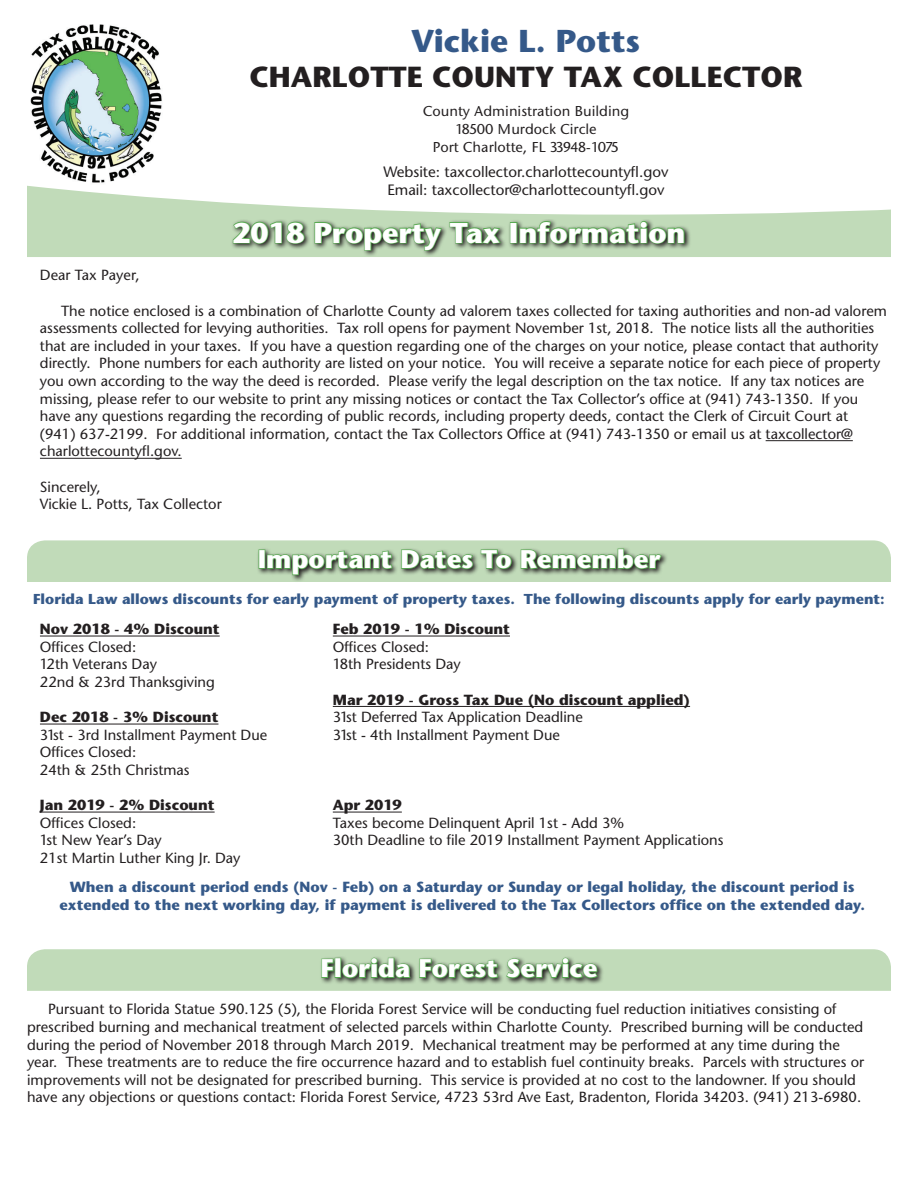
<style>
.page{position:relative;width:918px;height:1188px;background:#fff}
.page>*{position:absolute;margin:0;border:0;box-sizing:border-box;transform-origin:0 0}
.t1{font:700 31.65px "Stone Sans";color:#355989}
.t2{font:700 28.95px "Stone Sans";color:#231f20}
.t3{font:700 28.5px "Stone Sans";color:#fff}
.t4{font:700 25.5px "Stone Sans";color:#fff}
.t5{font:15px/18px "Stone Sans";color:#231f20}
.t6{font:15px/18px "Stone Sans Medium DTC";color:#231f20;text-align:center}
.t7{font:14.7px/17.5px "Stone Sans";color:#231f20}
.t8{font:700 14.7px/17.5px "Stone Sans";color:#355989;text-align:center}
.t9{font:700 14.7px "Stone Sans";color:#231f20}
.t10{font:700 14.4px "Stone Sans";color:#355989}
</style>
<div class="page">
<img style="left:27px;top:24px;width:135px;height:162px">
<svg style="left:27px;top:186px;width:864px;height:71px;fill:#c1dbb9"></svg>
<svg style="left:230px;top:219px;width:461px;height:38px;background:#b7cfaf"></svg>
<svg style="left:231px;top:221px;width:74px;height:24px;background:#658560"></svg>
<svg style="left:314px;top:221px;width:129px;height:30px;background:#7b9a74"></svg>
<svg style="left:449px;top:221px;width:53px;height:24px"></svg>
<div style="left:510px;top:222px;width:7px;height:22px;border:2px solid #57ab50"></div>
<svg style="left:519px;top:220px;width:166px;height:25px;background:#71926b"></svg>
<svg style="left:27px;top:540px;width:864px;height:42px;background:#acc6a4"></svg>
<svg style="left:27px;top:949px;width:864px;height:42px;background:#b3ceac"></svg>
<hr style="left:766px;top:440px;width:87px;height:1px;background:#231f20">
<hr style="left:40px;top:458px;width:142px;height:1px;background:#231f20">
<hr style="left:40px;top:636px;width:180px;height:1px;background:#231f20">
<hr style="left:40px;top:724px;width:178px;height:1px;background:#231f20">
<hr style="left:40px;top:812px;width:175px;height:1px;background:#231f20">
<hr style="left:333px;top:636px;width:177px;height:1px;background:#231f20">
<hr style="left:333px;top:706px;width:357px;height:1px;background:#231f20">
<hr style="left:333px;top:812px;width:69px;height:1px;background:#231f20">
<h1 class="t1" style="left:412px;top:21px;width:230px">Vickie L. Potts</h1>
<h2 class="t2" style="left:250px;top:59px;width:554px">CHARLOTTE COUNTY TAX COLLECTOR</h2>
<p class="t6" style="left:423px;top:102px;width:208px">County Administration Building<br>18500 Murdock Circle<br>Port Charlotte, FL 33948-1075</p>
<p class="t5" style="left:383px;top:163px;width:287px">Website: taxcollector.charlottecountyfl.gov<br>Email: taxcollector@charlottecountyfl.gov</p>
<h3 class="t3" style="left:232px;top:215px;width:455px">2018 Property Tax Information</h3>
<p class="t7" style="left:40px;top:266px;width:101px">Dear Tax Payer,</p>
<p class="t7" style="left:40px;top:302px;width:849px;text-indent:21px">The notice enclosed is a combination of Charlotte County ad valorem taxes collected for taxing authorities and non-ad valorem assessments collected for levying authorities. Tax roll opens for payment November 1st, 2018. The notice lists all the authorities that are included in your taxes. If you have a question regarding one of the charges on your notice, please contact that authority directly. Phone numbers for each authority are listed on your notice. You will receive a separate notice for each piece of property you own according to the way the deed is recorded. Please verify the legal description on the tax notice. If any tax notices are missing, please refer to our website to print any missing notices or contact the Tax Collector’s office at (941) 743-1350. If you have any questions regarding the recording of public records, including property deeds, contact the Clerk of Circuit Court at (941) 637-2199. For additional information, contact the Tax Collectors Office at (941) 743-1350 or email us at taxcollector@ charlottecountyfl.gov.</p>
<p class="t7" style="left:40px;top:478px;width:183px">Sincerely,<br>Vickie L. Potts, Tax Collector</p>
<h3 class="t4" style="left:258px;top:543px;width:404px">Important Dates To Remember</h3>
<p class="t10" style="left:33px;top:590px;width:853px">Florida Law allows discounts for early payment of property taxes. The following discounts apply for early payment:</p>
<p class="t9" style="left:40px;top:620px;width:181px">Nov 2018 - 4% Discount</p>
<p class="t7" style="left:40px;top:638px;width:176px">Offices Closed:<br>12th Veterans Day<br>22nd &amp; 23rd Thanksgiving</p>
<p class="t9" style="left:40px;top:708px;width:180px">Dec 2018 - 3% Discount</p>
<p class="t7" style="left:40px;top:726px;width:229px">31st - 3rd Installment Payment Due<br>Offices Closed:<br>24th &amp; 25th Christmas</p>
<p class="t9" style="left:40px;top:796px;width:176px">Jan 2019 - 2% Discount</p>
<p class="t7" style="left:40px;top:814px;width:202px">Offices Closed:<br>1st New Year’s Day<br>21st Martin Luther King Jr. Day</p>
<p class="t8" style="left:60px;top:878px;width:807px">When a discount period ends (Nov - Feb) on a Saturday or Sunday or legal holiday, the discount period is extended to the next working day, if payment is delivered to the Tax Collectors office on the extended day.</p>
<p class="t9" style="left:333px;top:620px;width:179px">Feb 2019 - 1% Discount</p>
<p class="t7" style="left:333px;top:638px;width:129px">Offices Closed:<br>18th Presidents Day</p>
<p class="t9" style="left:333px;top:690px;width:359px">Mar 2019 - Gross Tax Due (No discount applied)</p>
<p class="t7" style="left:333px;top:708px;width:252px">31st Deferred Tax Application Deadline<br>31st - 4th Installment Payment Due</p>
<p class="t9" style="left:333px;top:796px;width:71px">Apr 2019</p>
<p class="t7" style="left:333px;top:814px;width:392px">Taxes become Delinquent April 1st - Add 3%<br>30th Deadline to file 2019 Installment Payment Applications</p>
<h3 class="t4" style="left:321px;top:952px;width:278px">Florida Forest Service</h3>
<p class="t7" style="left:27px;top:1000px;width:839px;text-indent:21px">Pursuant to Florida Statue 590.125 (5), the Florida Forest Service will be conducting fuel reduction initiatives consisting of prescribed burning and mechanical treatment of selected parcels within Charlotte County. Prescribed burning will be conducted during the period of November 2018 through March 2019. Mechanical treatment may be performed at any time during the year. These treatments are to reduce the fire occurrence hazard and to establish fuel continuity breaks. Parcels with structures or improvements will not be designated for prescribed burning. This service is provided at no cost to the landowner. If you should have any objections or questions contact: Florida Forest Service, 4723 53rd Ave East, Bradenton, Florida 34203. (941) 213-6980.</p>
</div>
